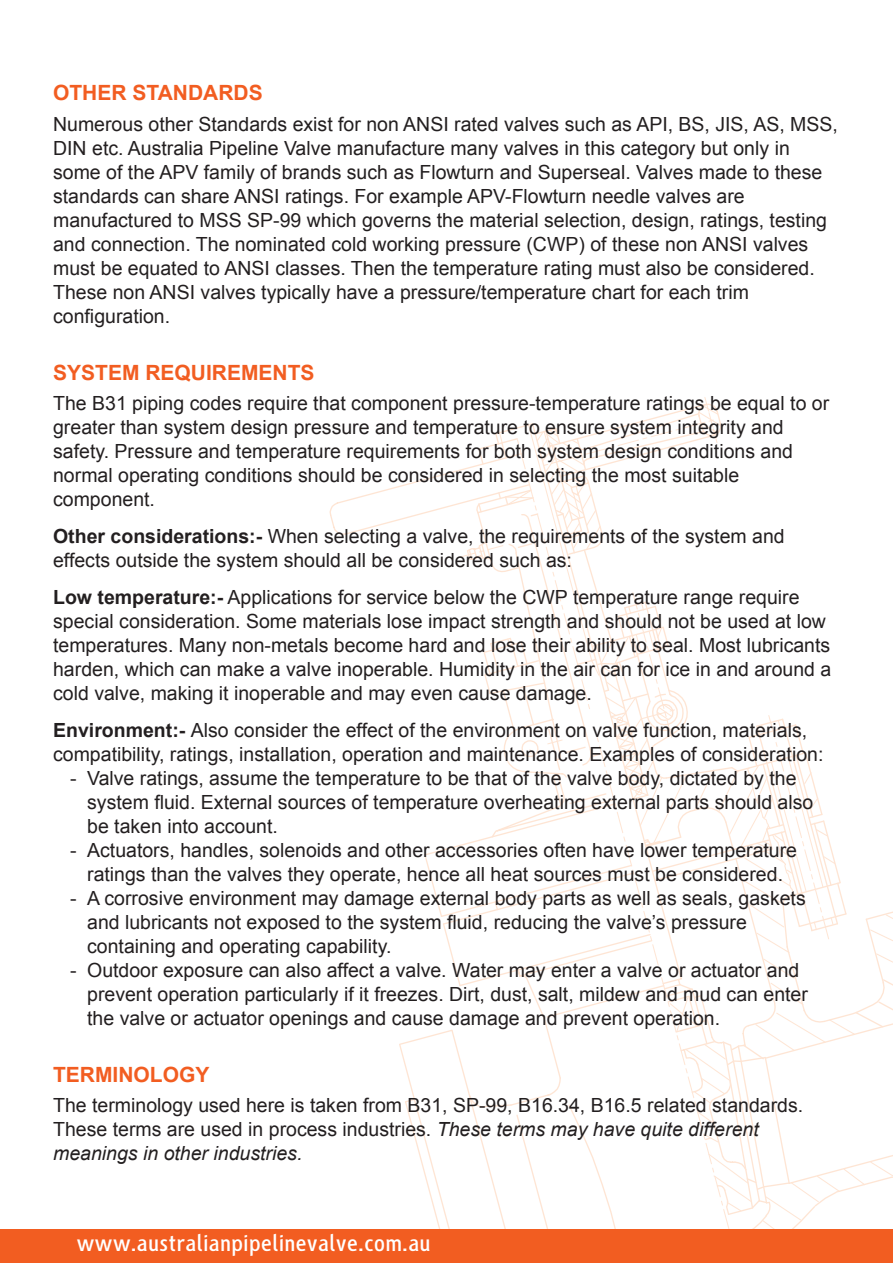
<style>
.page{position:relative;width:893px;height:1263px;background:#fff}
.page>*{position:absolute;margin:0;border:0;box-sizing:border-box;transform-origin:0 0}
.t1{font:700 24px "HS Sans";color:#fff}
.SUB_HEADING{font:700 21px "Arial";color:#f25d21}
.BODY{font:19.5px/24px "Arial";color:#231f20}
.s1{font-weight:700}
.s2{font-style:italic}
</style>
<div class="page">
<svg style="left:329px;top:397px;width:564px;height:832px"></svg>
<div style="left:0;top:1229px;width:893px;height:34px;background:#f25d21"></div>
<p class="SUB_HEADING" style="left:53px;top:79px;width:211px">OTHER STANDARDS</p>
<p class="BODY" style="left:53px;top:112px;width:786px">Numerous other Standards exist for non ANSI rated valves such as API, BS, JIS, AS, MSS, DIN etc. Australia Pipeline Valve manufacture many valves in this category but only in some of the APV family of brands such as Flowturn and Superseal. Valves made to these standards can share ANSI ratings. For example APV-Flowturn needle valves are manufactured to MSS SP-99 which governs the material selection, design, ratings, testing and connection. The nominated cold working pressure (CWP) of these non ANSI valves must be equated to ANSI classes. Then the temperature rating must also be considered.<br>These non ANSI valves typically have a pressure/temperature chart for each trim configuration.</p>
<p class="SUB_HEADING" style="left:53px;top:359px;width:263px">SYSTEM REQUIREMENTS</p>
<p class="BODY" style="left:53px;top:392px;width:778px">The B31 piping codes require that component pressure-temperature ratings be equal to or greater than system design pressure and temperature to ensure system integrity and safety. Pressure and temperature requirements for both system design conditions and normal operating conditions should be considered in selecting the most suitable component.</p>
<p class="BODY" style="left:53px;top:524px;width:733px"><span class="s1">Other considerations:-</span> When selecting a valve, the requirements of the system and effects outside the system should all be considered such as:</p>
<p class="BODY" style="left:53px;top:585px;width:780px"><span class="s1">Low temperature:-</span> Applications for service below the CWP temperature range require special consideration. Some materials lose impact strength and should not be used at low temperatures. Many non-metals become hard and lose their ability to seal. Most lubricants harden, which can make a valve inoperable. Humidity in the air can for ice in and around a cold valve, making it inoperable and may even cause damage.</p>
<p class="BODY" style="left:53px;top:718px;width:772px"><span class="s1">Environment:-</span> Also consider the effect of the environment on valve function, materials, compatibility, ratings, installation, operation and maintenance. Examples of consideration:</p>
<p class="BODY" style="left:87px;top:766px;width:728px;text-indent:-17px">- Valve ratings, assume the temperature to be that of the valve body, dictated by the system fluid. External sources of temperature overheating external parts should also be taken into account.</p>
<p class="BODY" style="left:70px;top:838px;width:728px;text-align:center">- Actuators, handles, solenoids and other accessories often have lower temperature ratings than the valves they operate, hence all heat sources must be considered.</p>
<p class="BODY" style="left:87px;top:886px;width:720px;text-indent:-17px">- A corrosive environment may damage external body parts as well as seals, gaskets and lubricants not exposed to the system fluid, reducing the valve’s pressure containing and operating capability.</p>
<p class="BODY" style="left:87px;top:958px;width:722px;text-indent:-17px">- Outdoor exposure can also affect a valve. Water may enter a valve or actuator and prevent operation particularly if it freezes. Dirt, dust, salt, mildew and mud can enter the valve or actuator openings and cause damage and prevent operation.</p>
<p class="SUB_HEADING" style="left:53px;top:1060px;width:158px">TERMINOLOGY</p>
<p class="BODY" style="left:53px;top:1093px;width:752px">The terminology used here is taken from B31, SP-99, B16.34, B16.5 related standards.<br>These terms are used in process industries. <span class="s2">These terms may have quite different meanings in other industries.</span></p>
<p class="t1" style="left:77px;top:1231px;width:356px">www.australianpipelinevalve.com.au</p>
</div>
